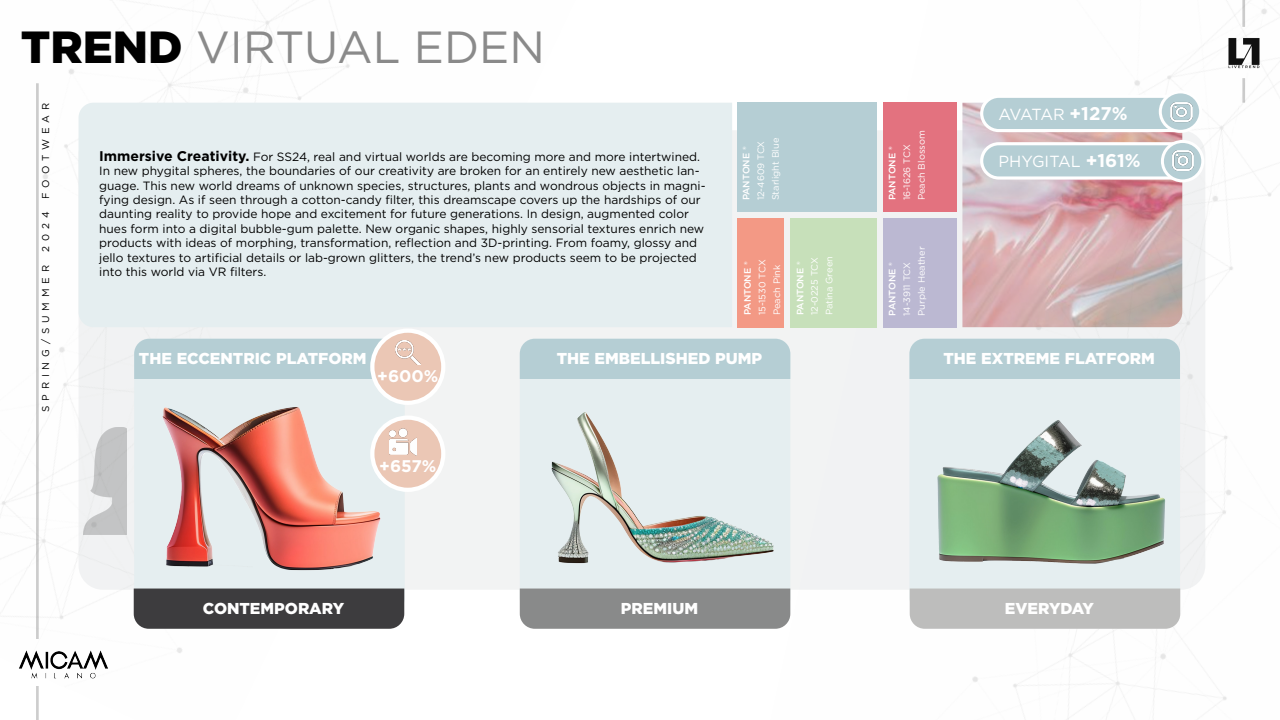
<style>
.page{position:relative;width:1280px;height:720px;background:#fff}
.page>*{position:absolute;margin:0;border:0;box-sizing:border-box;transform-origin:0 0}
.t1{font:45px "Gotham";color:#8a8a8a}
.t2{font:700 16.9px "Gotham";color:#fff}
.t3{font:16.1px "Gotham";color:#fff}
.t4{font:16.1px "Gotham";letter-spacing:-.03em;color:#fff}
.t5{font:900 15.8px "Gotham";color:#fff}
.t6{font:12px/14.4px "Gotham";color:#000}
.t7{font:9.9px "Gotham";letter-spacing:.5em;color:#000}
.t8{font:9.3px "Gotham";color:#fff}
.t9{font:500 9.3px "Gotham";color:#fff}
.s1{font-weight:900;color:#000}
.s2{font-weight:700;font-size:14px}
.s3{font-weight:700;font-size:18.4px}
</style>
<div class="page">
<img style="left:766px;top:0;width:508px;height:719px">
<img style="left:2px;top:4px;width:518px;height:716px">
<img style="left:2px;top:641px;width:127px;height:47px">
<div style="left:79px;top:130px;width:1126px;height:460px;background:#f1f2f3;border-radius:24px"></div>
<div style="left:79px;top:103px;width:653px;height:224px;background:#e5eef0"></div>
<img style="left:962px;top:103px;width:220px;height:224px">
<div style="left:737px;top:103px;width:140px;height:109px;background:#b5ced4"></div>
<div style="left:883px;top:103px;width:74px;height:109px;background:#e3727f"></div>
<div style="left:883px;top:218px;width:74px;height:109px;background:#bbb8d2"></div>
<div style="left:790px;top:218px;width:87px;height:109px;background:#c7e0ba"></div>
<div style="left:737px;top:218px;width:47px;height:109px;background:#f39985"></div>
<div style="left:982px;top:96px;width:213px;height:35px;background:#b5ced4;border-radius:17px"></div>
<div style="left:980px;top:95px;width:217px;height:37px;border:3px solid #fff;border-radius:17px"></div>
<svg style="left:1160px;top:92px;width:41px;height:39px"></svg>
<div style="left:1159px;top:90px;width:43px;height:43px;border:3px solid #fff;border-radius:50%"></div>
<img style="left:1169px;top:100px;width:25px;height:24px">
<div style="left:982px;top:144px;width:213px;height:34px;background:#b5ced4;border-radius:17px"></div>
<div style="left:980px;top:142px;width:217px;height:38px;border:3px solid #fff;border-radius:17px"></div>
<svg style="left:1162px;top:141px;width:41px;height:40px"></svg>
<div style="left:1161px;top:140px;width:43px;height:42px;border:3px solid #fff;border-radius:50%"></div>
<img style="left:1170px;top:149px;width:26px;height:24px">
<div style="left:134px;top:338px;width:271px;height:275px;background:#e5eef0;border-radius:15px"></div>
<div style="left:134px;top:339px;width:251px;height:40px;background:#b5ced4"></div>
<div style="left:520px;top:338px;width:270px;height:275px;background:#e5eef0;border-radius:15px"></div>
<div style="left:520px;top:339px;width:270px;height:40px;background:#b5ced4"></div>
<div style="left:909px;top:338px;width:271px;height:275px;background:#e5eef0;border-radius:15px"></div>
<div style="left:909px;top:339px;width:271px;height:40px;background:#b5ced4"></div>
<img style="left:162px;top:389px;width:232px;height:182px">
<img style="left:551px;top:412px;width:223px;height:152px">
<img style="left:937px;top:420px;width:229px;height:144px">
<div style="left:134px;top:589px;width:270px;height:40px;background:#3d3c3e"></div>
<div style="left:520px;top:589px;width:270px;height:40px;background:#898a8a"></div>
<div style="left:910px;top:589px;width:270px;height:40px;background:#bdbdbc"></div>
<div style="left:372px;top:331px;width:71px;height:72px;background:#ebc7b5;border-radius:50%"></div>
<div style="left:370px;top:329px;width:75px;height:76px;border:4px solid #fff;border-radius:50%"></div>
<img style="left:395px;top:340px;width:26px;height:25px">
<div style="left:372px;top:418px;width:71px;height:72px;background:#ebc7b5;border-radius:50%"></div>
<div style="left:370px;top:416px;width:75px;height:76px;border:4px solid #fff;border-radius:50%"></div>
<img style="left:390px;top:429px;width:26px;height:26px">
<img style="left:84px;top:427px;width:42px;height:107px">
<p class="t1" style="left:21px;top:18px;width:526px"><span class="s1">TREND</span> VIRTUAL EDEN</p>
<p class="t7" style="left:39px;top:199px;width:98px;rotate:-90deg">FOOTWEAR</p>
<p class="t7" style="left:39px;top:252px;width:42px;rotate:-90deg">2024</p>
<p class="t7" style="left:39px;top:412px;width:149px;rotate:-90deg">SPRING/SUMMER</p>
<p class="t6" style="left:99px;top:149px;width:608px"><span class="s2">Immersive Creativity.</span> For SS24, real and virtual worlds are becoming more and more intertwined.<br>In new phygital spheres, the boundaries of our creativity are broken for an entirely new aesthetic lan&shy;guage. This new world dreams of unknown species, structures, plants and wondrous objects in magni&shy;fying design. As if seen through a cotton-candy filter, this dreamscape covers up the hardships of our daunting reality to provide hope and excitement for future generations. In design, augmented color hues form into a digital bubble-gum palette. New organic shapes, highly sensorial textures enrich new products with ideas of morphing, transformation, reflection and 3D-printing. From foamy, glossy and jello textures to artificial details or lab-grown glitters, the trend’s new products seem to be projected into this world via VR filters.</p>
<p class="t9" style="left:740px;top:200px;width:55px;rotate:-90deg">PANTONE ®</p>
<p class="t8" style="left:755px;top:200px;width:61px;rotate:-90deg">12-4609 TCX</p>
<p class="t8" style="left:769px;top:200px;width:64px;rotate:-90deg">Starlight Blue</p>
<p class="t8" style="left:916px;top:200px;width:72px;rotate:-90deg">Peach Blossom</p>
<p class="t9" style="left:886px;top:200px;width:55px;rotate:-90deg">PANTONE ®</p>
<p class="t8" style="left:901px;top:200px;width:57px;rotate:-90deg">16-1626 TCX</p>
<p class="t8" style="left:916px;top:316px;width:71px;rotate:-90deg">Purple Heather</p>
<p class="t9" style="left:742px;top:315px;width:55px;rotate:-90deg">PANTONE ®</p>
<p class="t8" style="left:756px;top:315px;width:57px;rotate:-90deg">15-1530 TCX</p>
<p class="t8" style="left:771px;top:315px;width:52px;rotate:-90deg">Peach Pink</p>
<p class="t9" style="left:794px;top:315px;width:55px;rotate:-90deg">PANTONE ®</p>
<p class="t8" style="left:809px;top:315px;width:60px;rotate:-90deg">12-0225 TCX</p>
<p class="t8" style="left:823px;top:315px;width:61px;rotate:-90deg">Patina Green</p>
<p class="t9" style="left:886px;top:316px;width:55px;rotate:-90deg">PANTONE ®</p>
<p class="t8" style="left:901px;top:316px;width:55px;rotate:-90deg">14-3911 TCX</p>
<p class="t4" style="left:999px;top:104px;width:131px">AVATAR <span class="s3">+127%</span></p>
<p class="t3" style="left:999px;top:151px;width:144px">PHYGITAL <span class="s3">+161%</span></p>
<p class="t5" style="left:139px;top:348px;width:229px">THE ECCENTRIC PLATFORM</p>
<p class="t5" style="left:557px;top:348px;width:207px">THE EMBELLISHED PUMP</p>
<p class="t5" style="left:944px;top:348px;width:213px">THE EXTREME FLATFORM</p>
<p class="t2" style="left:377px;top:365px;width:63px">+600%</p>
<p class="t2" style="left:379px;top:455px;width:59px">+657%</p>
<p class="t5" style="left:203px;top:598px;width:143px">CONTEMPORARY</p>
<p class="t5" style="left:621px;top:598px;width:79px">PREMIUM</p>
<p class="t5" style="left:1005px;top:598px;width:91px">EVERYDAY</p>
</div>
